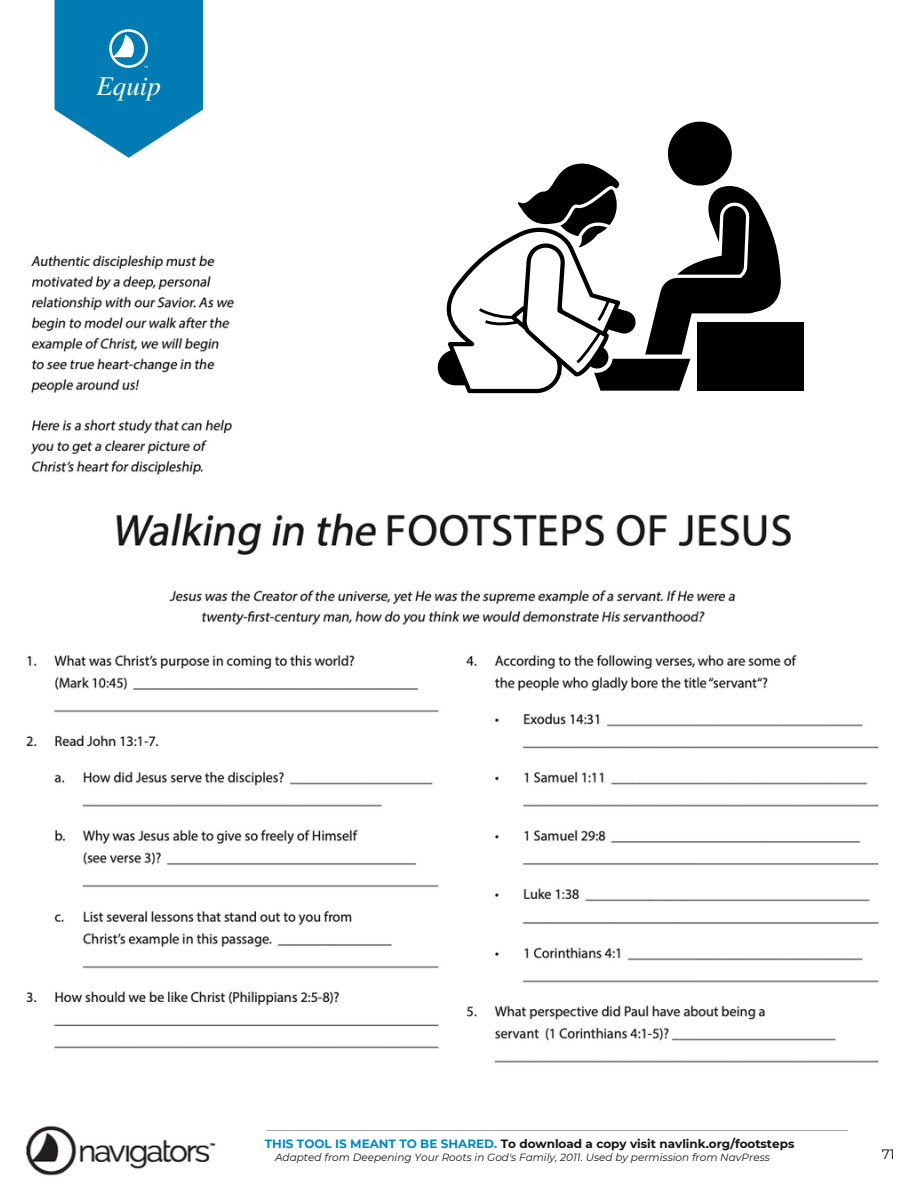
<style>
.page{position:relative;width:918px;height:1188px;background:#fff}
.page>*{position:absolute;margin:0;border:0;box-sizing:border-box;transform-origin:0 0}
.t1{font:italic 27px "Te X Gyre Termes";color:#fff}
.t2{font:13.5px "Montserrat";color:#000}
.t3{font:700 12px "Montserrat";color:#171615}
.t4{font:italic 10.5px "Montserrat";color:#171615}
.s1{color:#0089c6}
</style>
<div class="page">
<img style="left:26px;top:0;width:853px;height:1176px">
<div style="left:369px;top:36px;width:505px;height:430px;background:#fff"></div>
<div style="left:697px;top:322px;width:107px;height:69px;background:#000"></div>
<svg style="left:438px;top:121px;width:343px;height:272px"></svg>
<div style="left:24px;top:23px;width:187px;height:187px;background:#fff"></div>
<svg style="left:55px;top:0;width:148px;height:158px"></svg>
<img style="left:109px;top:29px;width:39px;height:39px">
<div style="left:265px;top:1136px;width:623px;height:52px;background:#fff"></div>
<hr style="left:268px;top:1130px;width:580px;height:1px;background:#a7a9ac">
<p class="t1" style="left:96px;top:66px;width:66px">Equip</p>
<p class="t3" style="left:265px;top:1136px;width:531px"><span class="s1">THIS TOOL IS MEANT TO BE SHARED.</span> To download a copy visit navlink.org/footsteps</p>
<p class="t4" style="left:275px;top:1151px;width:496px">Adapted from Deepening Your Roots in God's Family, 2011. Used by permission from NavPress</p>
<p class="t2" style="left:882px;top:1146px;width:14px">71</p>
</div>
